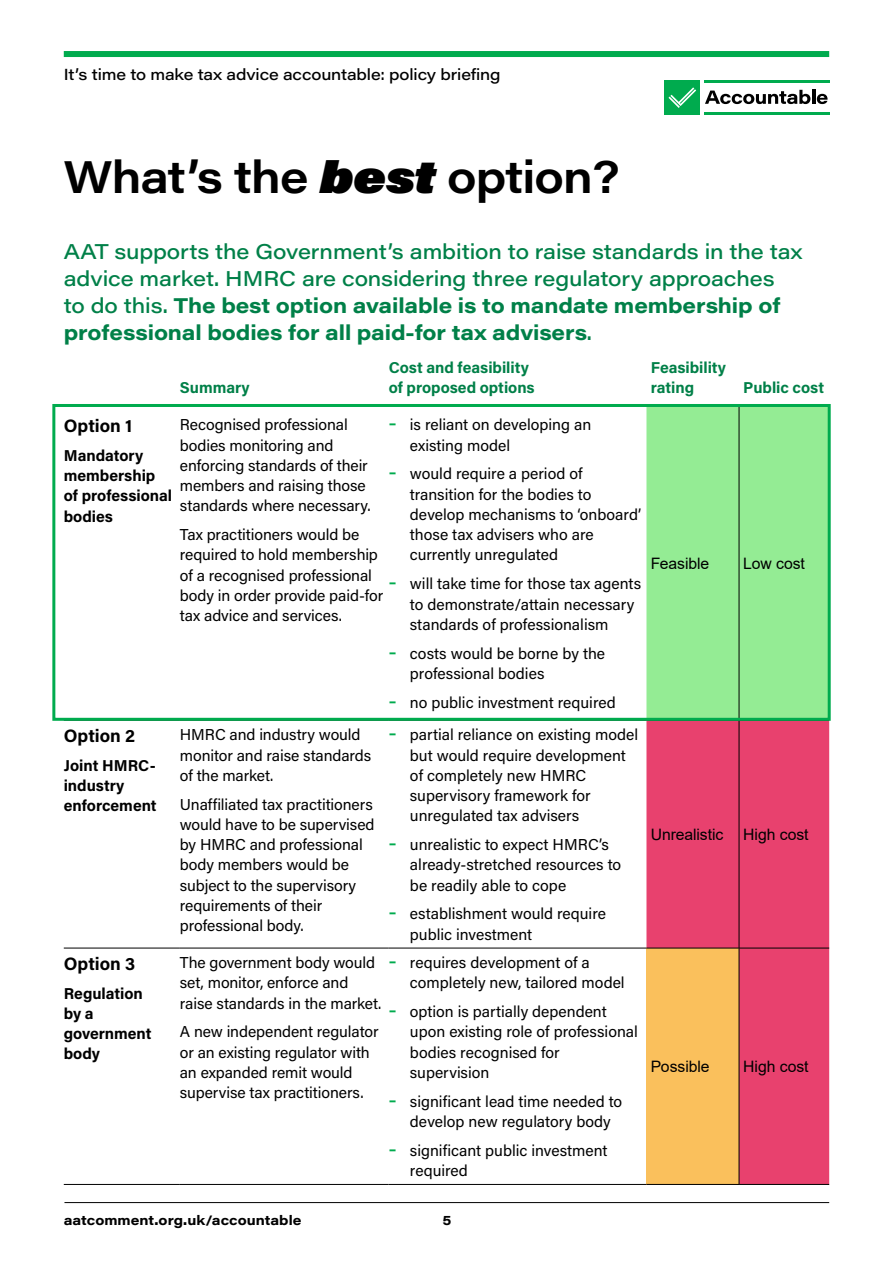
<style>
.page{position:relative;width:893px;height:1263px;background:#fff}
.page>*{position:absolute;margin:0;border:0;box-sizing:border-box;transform-origin:0 0}
.t1{font:600 45px "Acumin Pro Wide";letter-spacing:-.02em;color:#000}
.t2{font:500 21px/27px "Acumin Pro Wide";letter-spacing:-.005em;color:#008048}
.t3{font:700 18px "Acumin Pro";color:#000}
.t4{font:15.75px/20.2px "Acumin Pro";color:#000}
.t5{font:700 15.75px/20.2px "Acumin Pro";color:#000}
.t6{font:700 15.75px/20.2px "Acumin Pro";color:#008048}
.t7{font:15.75px "Arial";letter-spacing:-.005em;color:#000}
.t8{font:500 15.75px "Acumin Pro Wide";letter-spacing:-.01em;color:#000}
.t9{font:700 13.5px "Acumin Pro Wide";color:#000}
.s1{font-weight:900;font-style:italic}
.s2{font-weight:700}
.s3{font-weight:700;color:#00ab4e}
</style>
<div class="page">
<svg style="left:705px;top:90px;width:105px;height:14px"></svg>
<hr style="left:812px;top:90px;width:3px;height:14px;background:#000">
<svg style="left:817px;top:94px;width:10px;height:10px"></svg>
<div style="left:665px;top:80px;width:35px;height:35px;background:#00ab4e"></div>
<svg style="left:668px;top:87px;width:28px;height:21px"></svg>
<hr style="left:704px;top:112px;width:125px;height:3px;background:#00ab4e">
<hr style="left:704px;top:80px;width:125px;height:3px;background:#00ab4e">
<div style="left:64px;top:51px;width:765px;height:6px;background:#00ab4e"></div>
<hr style="left:64px;top:1202px;width:765px;height:1px;background:#000">
<div style="left:646px;top:408px;width:181px;height:309px;background:#94ec94"></div>
<div style="left:646px;top:721px;width:183px;height:463px;background:#e8416e"></div>
<div style="left:646px;top:948px;width:93px;height:236px;background:#fac05c"></div>
<hr style="left:64px;top:948px;width:116px;height:1px;background:#000">
<hr style="left:180px;top:948px;width:209px;height:1px;background:#000">
<hr style="left:389px;top:948px;width:257px;height:1px;background:#000">
<hr style="left:646px;top:948px;width:93px;height:1px;background:#000">
<hr style="left:739px;top:948px;width:90px;height:1px;background:#000">
<hr style="left:64px;top:1184px;width:116px;height:1px;background:#000">
<hr style="left:180px;top:1184px;width:209px;height:1px;background:#000">
<hr style="left:389px;top:1184px;width:257px;height:1px;background:#000">
<hr style="left:646px;top:1184px;width:93px;height:1px;background:#000">
<hr style="left:739px;top:1184px;width:90px;height:1px;background:#000">
<hr style="left:739px;top:406px;width:1px;height:314px;background:#000">
<hr style="left:739px;top:720px;width:1px;height:228px;background:#000">
<hr style="left:739px;top:948px;width:1px;height:236px;background:#000">
<div style="left:52px;top:404px;width:779px;height:317px;border:3px solid #00ab4e"></div>
<p class="t8" style="left:64px;top:63px;width:438px">It’s time to make tax advice accountable: policy briefing</p>
<h1 class="t1" style="left:64px;top:144px;width:558px">What’s the <span class="s1">best</span> option?</h1>
<p class="t2" style="left:64px;top:237px;width:740px">AAT supports the Government’s ambition to raise standards in the tax advice market. HMRC are considering three regulatory approaches<br>to do this. <span class="s2">The best option available is to mandate membership of professional bodies for all paid-for tax advisers</span>.</p>
<p class="t6" style="left:180px;top:377px;width:71px">Summary</p>
<p class="t6" style="left:389px;top:357px;width:148px">Cost and feasibility of proposed options</p>
<p class="t6" style="left:651px;top:357px;width:77px">Feasibility rating</p>
<p class="t6" style="left:743px;top:377px;width:82px">Public cost</p>
<p class="t3" style="left:64px;top:413px;width:70px">Option 1</p>
<p class="t5" style="left:64px;top:444px;width:110px">Mandatory membership of professional bodies</p>
<p class="t4" style="left:180px;top:414px;width:192px">Recognised professional bodies monitoring and enforcing standards of their members and raising those standards where necessary.</p>
<p class="t4" style="left:180px;top:524px;width:205px">Tax practitioners would be required to hold membership of a recognised professional body in order provide paid-for tax advice and services.</p>
<p class="t4" style="left:410px;top:414px;width:183px;text-indent:-21px"><span class="s3">–</span> is reliant on developing an existing model</p>
<p class="t4" style="left:410px;top:463px;width:233px;text-indent:-21px"><span class="s3">–</span> would require a period of transition for the bodies to develop mechanisms to ‘onboard’ those tax advisers who are currently unregulated</p>
<p class="t4" style="left:410px;top:573px;width:233px;text-indent:-21px"><span class="s3">–</span> will take time for those tax agents to demonstrate/attain necessary standards of professionalism</p>
<p class="t4" style="left:410px;top:642px;width:197px;text-indent:-21px"><span class="s3">–</span> costs would be borne by the professional bodies</p>
<p class="t4" style="left:389px;top:691px;width:229px"><span class="s3">–</span> no public investment required</p>
<p class="t7" style="left:651px;top:553px;width:60px">Feasible</p>
<p class="t7" style="left:743px;top:553px;width:63px">Low cost</p>
<p class="t3" style="left:64px;top:723px;width:73px">Option 2</p>
<p class="t5" style="left:64px;top:754px;width:94px">Joint HMRC&shy;industry enforcement</p>
<p class="t4" style="left:180px;top:724px;width:193px">HMRC and industry would monitor and raise standards of the market.</p>
<p class="t4" style="left:180px;top:793px;width:196px">Unaffiliated tax practitioners would have to be supervised by HMRC and professional body members would be subject to the supervisory requirements of their professional body.</p>
<p class="t4" style="left:410px;top:724px;width:230px;text-indent:-21px"><span class="s3">–</span> partial reliance on existing model but would require development of completely new HMRC supervisory framework for unregulated tax advisers</p>
<p class="t4" style="left:410px;top:834px;width:213px;text-indent:-21px"><span class="s3">–</span> unrealistic to expect HMRC’s already-stretched resources to be readily able to cope</p>
<p class="t4" style="left:410px;top:903px;width:198px;text-indent:-21px"><span class="s3">–</span> establishment would require public investment</p>
<p class="t7" style="left:651px;top:823px;width:74px">Unrealistic</p>
<p class="t7" style="left:743px;top:823px;width:67px">High cost</p>
<p class="t3" style="left:64px;top:951px;width:73px">Option 3</p>
<p class="t5" style="left:64px;top:982px;width:89px">Regulation by a government body</p>
<p class="t4" style="left:180px;top:952px;width:203px">The government body would set, monitor, enforce and raise standards in the market.</p>
<p class="t4" style="left:180px;top:1021px;width:200px">A new independent regulator or an existing regulator with an expanded remit would supervise tax practitioners.</p>
<p class="t4" style="left:410px;top:952px;width:216px;text-indent:-21px"><span class="s3">–</span> requires development of a completely new, tailored model</p>
<p class="t4" style="left:410px;top:1001px;width:229px;text-indent:-21px"><span class="s3">–</span> option is partially dependent upon existing role of professional bodies recognised for supervision</p>
<p class="t4" style="left:410px;top:1090px;width:214px;text-indent:-21px"><span class="s3">–</span> significant lead time needed to develop new regulatory body</p>
<p class="t4" style="left:410px;top:1139px;width:199px;text-indent:-21px"><span class="s3">–</span> significant public investment required</p>
<p class="t7" style="left:651px;top:1056px;width:60px">Possible</p>
<p class="t7" style="left:743px;top:1056px;width:67px">High cost</p>
<p class="t9" style="left:64px;top:1210px;width:239px">aatcomment.org.uk/accountable</p>
<p class="t9" style="left:442px;top:1210px;width:10px">5</p>
</div>
